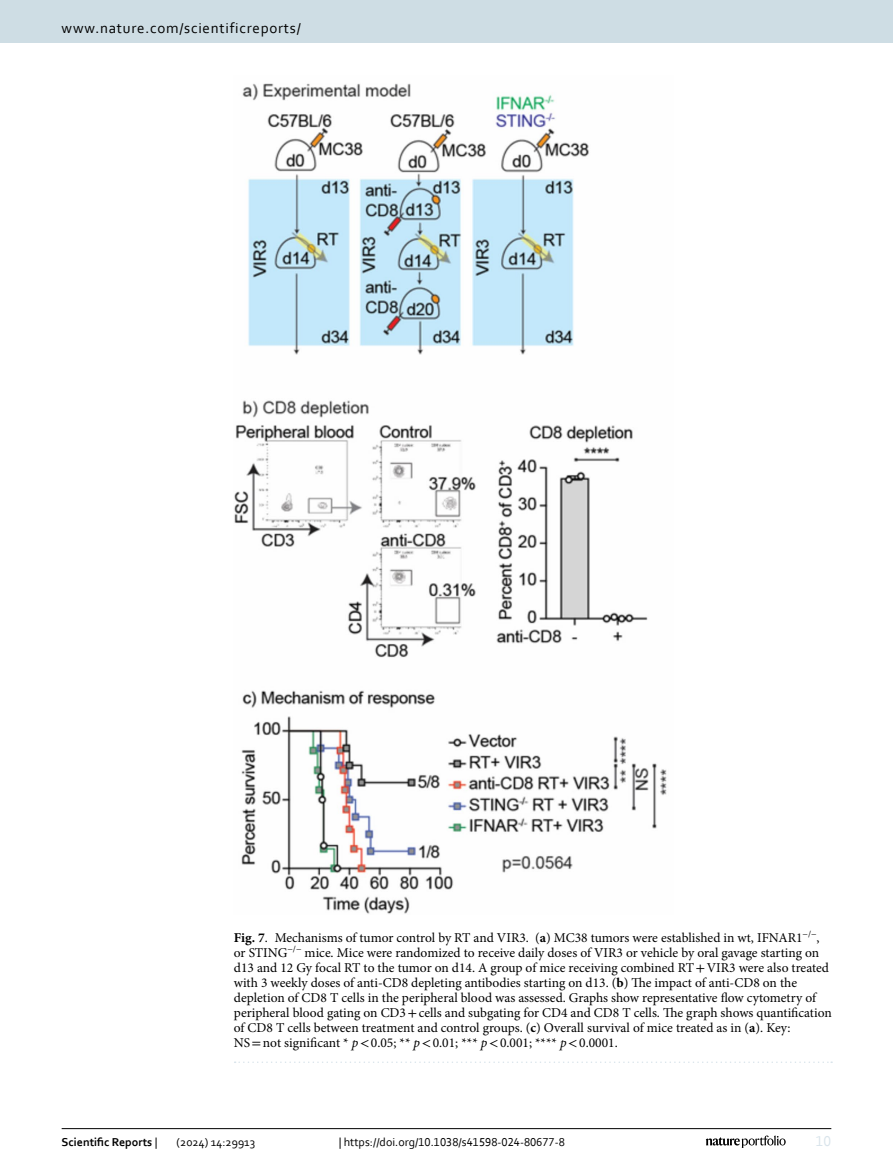
<style>
.page{position:relative;width:893px;height:1174px;background:#fff}
.page>*{position:absolute;margin:0;border:0;box-sizing:border-box;transform-origin:0 0}
.t1{font:15px "Corbel";letter-spacing:.05em;color:#000}
.t2{font:15px "Corbel";color:#d9e4eb}
.Figure_Caption{font:13.5px/15px "Minion Pro";color:#000}
.t3{font:12px "Corbel";color:#000}
.t4{font:700 12px "Corbel";color:#000}
.s1{font-weight:700}
.s2{font-family:"STIX"}
.s3{font-style:italic}
.s4{font-weight:400}
</style>
<div class="page">
<img style="left:234px;top:83px;width:433px;height:831px">
<svg style="left:235px;top:1061px;width:597px;height:2px"></svg>
<hr style="left:62px;top:1128px;width:769px;height:1px;background:#000">
<svg style="left:706px;top:1135px;width:80px;height:12px"></svg>
<div style="left:0;top:0;width:893px;height:43px;background:#cedde4"></div>
<p class="t1" style="left:62px;top:18px;width:241px">www.nature.com/scientificreports/</p>
<p class="Figure_Caption" style="left:234px;top:930px;width:599px"><span class="s1">Fig. 7</span>. Mechanisms of tumor control by RT and VIR3. (<span class="s1">a</span>) MC38 tumors were established in wt, IFNAR1<sup>−/−</sup>, or STING<sup>−/−</sup> mice. Mice were randomized to receive daily doses of VIR3 or vehicle by oral gavage starting on d13 and 12 Gy focal RT to the tumor on d14. A group of mice receiving combined RT<span class="s2">+</span>VIR3 were also treated with 3 weekly doses of anti-CD8 depleting antibodies starting on d13. (<span class="s1">b</span>) The impact of anti-CD8 on the depletion of CD8 T cells in the peripheral blood was assessed. Graphs show representative flow cytometry of peripheral blood gating on CD3<span class="s2">+</span>cells and subgating for CD4 and CD8 T cells. The graph shows quantification of CD8 T cells between treatment and control groups. (<span class="s1">c</span>) Overall survival of mice treated as in (<span class="s1">a</span>). Key:<br>NS<span class="s2">=</span>not significant * <span class="s3">p</span><span class="s2">&lt;</span>0.05; ** <span class="s3">p</span><span class="s2">&lt;</span>0.01; *** <span class="s3">p</span><span class="s2">&lt;</span>0.001; **** <span class="s3">p</span><span class="s2">&lt;</span>0.0001.</p>
<p class="t4" style="left:62px;top:1134px;width:97px">Scientific Reports <span class="s4">|</span></p>
<p class="t3" style="left:177px;top:1134px;width:80px">(2024) 14:29913</p>
<p class="t3" style="left:339px;top:1134px;width:228px">| https://doi.org/10.1038/s41598-024-80677-8</p>
<p class="t2" style="left:816px;top:1132px;width:17px">10</p>
</div>
